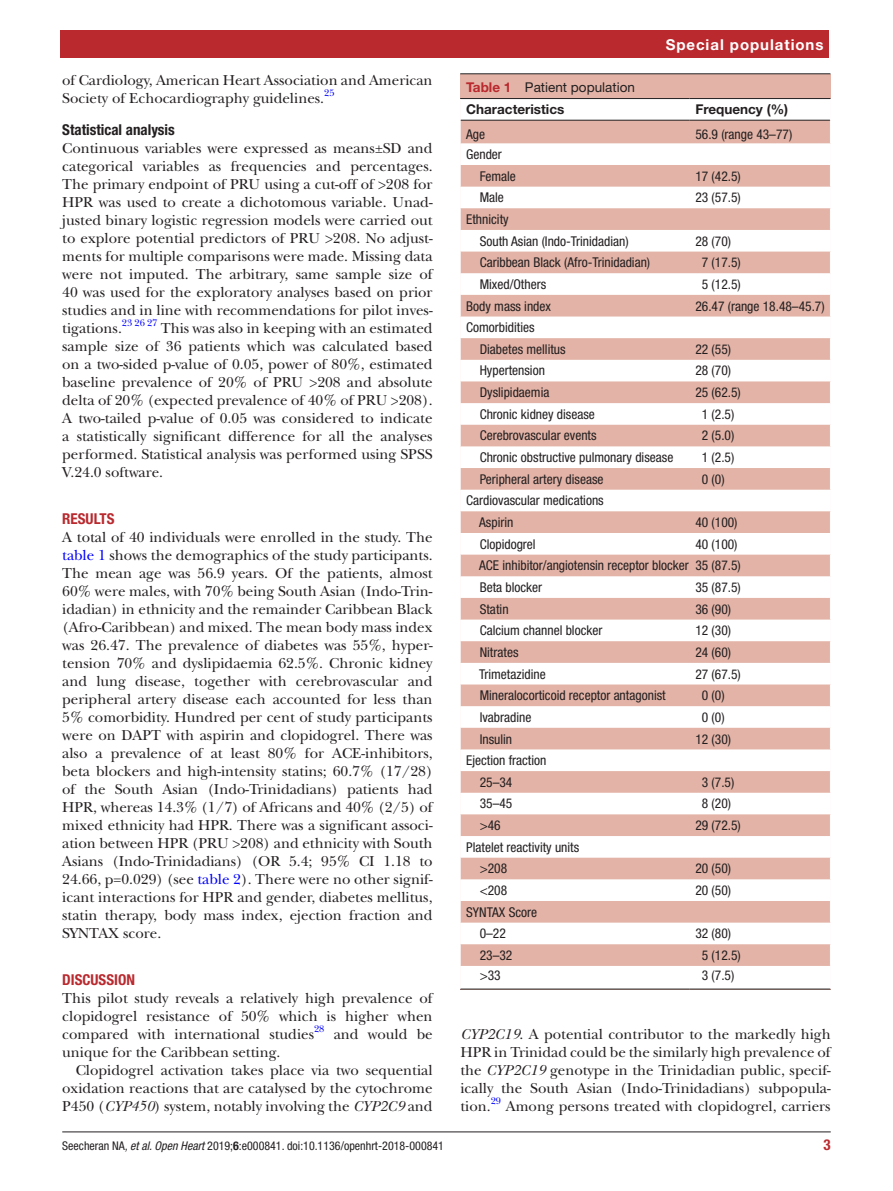
<style>
.page{position:relative;width:893px;height:1191px;background:#fff}
.page>*{position:absolute;margin:0;border:0;box-sizing:border-box;transform-origin:0 0}
.t1{font:15px/18px "New Baskerville";color:#231f20;text-align:justify}
.t2{font:700 condensed 15px "Helvetica Neue LT Std";color:#231f20}
.t3{font:700 condensed 15px "Helvetica Neue LT Std";color:#b9292e}
.t4{font:700 15px "Helvetica Neue LT Std";letter-spacing:.065em;color:#fff}
.t5{font:condensed 13.5px/21.6px "Helvetica Neue LT Std";color:#231f20}
.t6{font:13.5px/22px "Helvetica Neue LT Std";color:#231f20}
.t7{font:700 13.5px "Helvetica Neue LT Std";color:#231f20}
.t8{font:condensed 12px "Helvetica Neue LT Std";color:#231f20}
.t9{font:9.9px "New Baskerville";color:#00f}
.s1{color:#00f}
.s2{font-style:italic}
.s3{font-weight:700;color:#b9292e}
.s4{font-weight:700}
</style>
<div class="page">
<hr style="left:62px;top:1131px;width:769px;height:1px;background:#231f20">
<div style="left:61px;top:31px;width:768px;height:27px;background:#b9292e"></div>
<div style="left:460px;top:74px;width:370px;height:915px;background:#e2b3a6"></div>
<hr style="left:460px;top:73px;width:370px;height:1px;background:#231f20">
<svg style="left:461px;top:99px;width:369px;height:889px"></svg>
<hr style="left:460px;top:98px;width:229px;height:1px;background:#231f20">
<hr style="left:460px;top:120px;width:229px;height:1px;background:#231f20">
<hr style="left:689px;top:98px;width:141px;height:1px;background:#231f20">
<hr style="left:689px;top:120px;width:141px;height:1px;background:#231f20">
<hr style="left:460px;top:988px;width:229px;height:1px;background:#231f20">
<hr style="left:689px;top:988px;width:141px;height:1px;background:#231f20">
<svg style="left:460px;top:99px;width:1px;height:889px"></svg>
<svg style="left:830px;top:120px;width:1px;height:846px"></svg>
<p class="t1" style="left:62px;top:71px;width:372px">of Cardiology, American Heart Association and American<br>Society of Echocardiography guidelines.</p>
<p class="t9" style="left:324px;top:87px;width:12px">25</p>
<p class="t2" style="left:62px;top:120px;width:114px">STATISTICAL ANALYSIS</p>
<p class="t1" style="left:62px;top:139px;width:372px">Continuous variables were expressed as means±SD and categorical variables as frequencies and percentages.<br>The primary endpoint of PRU using a cut-off of &gt;208 for HPR was used to create a dichotomous variable. Unad&shy;justed binary logistic regression models were carried out to explore potential predictors of PRU &gt;208. No adjust&shy;ments for multiple comparisons were made. Missing data were not imputed. The arbitrary, same sample size of 40 was used for the exploratory analyses based on prior studies and in line with recommendations for pilot inves&shy;tigations.</p>
<p class="t9" style="left:122px;top:317px;width:37px">23 26 27</p>
<p class="t1" style="left:62px;top:319px;width:372px;text-indent:99px">This was also in keeping with an estimated sample size of 36 patients which was calculated based on a two-sided p-value of 0.05, power of 80%, estimated baseline prevalence of 20% of PRU &gt;208 and absolute delta of 20% (expected prevalence of 40% of PRU &gt;208).<br>A two-tailed p-value of 0.05 was considered to indicate a statistically significant difference for all the analyses performed. Statistical analysis was performed using SPSS V.24.0 software.</p>
<p class="t3" style="left:62px;top:509px;width:54px">RESULTS</p>
<p class="t1" style="left:62px;top:528px;width:372px">A total of 40 individuals were enrolled in the study. The <span class="s1">table 1</span> shows the demographics of the study participants.<br>The mean age was 56.9 years. Of the patients, almost 60% were males, with 70% being South Asian (Indo-Trin&shy;idadian) in ethnicity and the remainder Caribbean Black (Afro-Caribbean) and mixed. The mean body mass index was 26.47. The prevalence of diabetes was 55%, hyper&shy;tension 70% and dyslipidaemia 62.5%. Chronic kidney and lung disease, together with cerebrovascular and peripheral artery disease each accounted for less than 5% comorbidity. Hundred per cent of study participants were on DAPT with aspirin and clopidogrel. There was also a prevalence of at least 80% for ACE-inhibitors, beta blockers and high-intensity statins; 60.7% (17/28) of the South Asian (Indo-Trinidadians) patients had HPR, whereas 14.3% (1/7) of Africans and 40% (2/5) of mixed ethnicity had HPR. There was a significant associ&shy;ation between HPR (PRU &gt;208) and ethnicity with South Asians (Indo-Trinidadians) (OR 5.4; 95% CI 1.18 to 24.66, p=0.029) (see <span class="s1">table 2</span>). There were no other signif&shy;icant interactions for HPR and gender, diabetes mellitus, statin therapy, body mass index, ejection fraction and SYNTAX score.</p>
<p class="t3" style="left:62px;top:970px;width:74px">DISCUSSION</p>
<p class="t1" style="left:62px;top:989px;width:372px">This pilot study reveals a relatively high prevalence of clopidogrel resistance of 50% which is higher when compared with international studies</p>
<p class="t9" style="left:314px;top:1023px;width:12px">28</p>
<p class="t1" style="left:334px;top:1025px;width:100px">and would be</p>
<p class="t1" style="left:62px;top:1043px;width:220px">unique for the Caribbean setting.</p>
<p class="t1" style="left:76px;top:1061px;width:358px">Clopidogrel activation takes place via two sequential</p>
<p class="t1" style="left:62px;top:1079px;width:372px">oxidation reactions that are catalysed by the cytochrome</p>
<p class="t1" style="left:62px;top:1097px;width:372px">P450 (<span class="s2">CYP450</span>) system, notably involving the <span class="s2">CYP2C9</span> and</p>
<p class="t6" style="left:466px;top:76px;width:170px"><span class="s3">Table 1</span> Patient population<br><span class="s4">Characteristics</span></p>
<p class="t4" style="left:666px;top:35px;width:159px">Special populations</p>
<p class="t7" style="left:695px;top:101px;width:94px">Frequency (%)</p>
<p class="t5" style="left:466px;top:123px;width:20px">Age</p>
<p class="t5" style="left:695px;top:123px;width:98px">56.9 (range 43–77)</p>
<p class="t5" style="left:480px;top:143px;width:38px;text-indent:-14px">Gender<br>Female</p>
<p class="t5" style="left:695px;top:165px;width:47px">17 (42.5)</p>
<p class="t5" style="left:480px;top:187px;width:26px">Male</p>
<p class="t5" style="left:695px;top:187px;width:47px">23 (57.5)</p>
<p class="t5" style="left:480px;top:208px;width:150px;text-indent:-14px">Ethnicity<br>South Asian (Indo-Trinidadian)</p>
<p class="t5" style="left:695px;top:230px;width:37px">28 (70)</p>
<p class="t5" style="left:480px;top:251px;width:172px">Caribbean Black (Afro-Trinidadian)</p>
<p class="t5" style="left:702px;top:251px;width:40px">7 (17.5)</p>
<p class="t5" style="left:480px;top:273px;width:68px">Mixed/Others</p>
<p class="t5" style="left:702px;top:273px;width:40px">5 (12.5)</p>
<p class="t5" style="left:466px;top:295px;width:86px">Body mass index</p>
<p class="t5" style="left:695px;top:295px;width:131px">26.47 (range 18.48–45.7)</p>
<p class="t5" style="left:480px;top:316px;width:87px;text-indent:-14px">Comorbidities<br>Diabetes mellitus</p>
<p class="t5" style="left:695px;top:338px;width:37px">22 (55)</p>
<p class="t5" style="left:480px;top:360px;width:67px">Hypertension</p>
<p class="t5" style="left:695px;top:360px;width:37px">28 (70)</p>
<p class="t5" style="left:480px;top:381px;width:71px">Dyslipidaemia</p>
<p class="t5" style="left:695px;top:381px;width:47px">25 (62.5)</p>
<p class="t5" style="left:480px;top:403px;width:117px">Chronic kidney disease</p>
<p class="t5" style="left:702px;top:403px;width:34px">1 (2.5)</p>
<p class="t5" style="left:480px;top:425px;width:118px">Cerebrovascular events</p>
<p class="t5" style="left:702px;top:425px;width:34px">2 (5.0)</p>
<p class="t5" style="left:480px;top:446px;width:195px">Chronic obstructive pulmonary disease</p>
<p class="t5" style="left:702px;top:446px;width:34px">1 (2.5)</p>
<p class="t5" style="left:480px;top:468px;width:125px">Peripheral artery disease</p>
<p class="t5" style="left:702px;top:468px;width:24px">0 (0)</p>
<p class="t5" style="left:479px;top:490px;width:126px;text-indent:-13px">Cardiovascular medications<br>Aspirin</p>
<p class="t5" style="left:695px;top:511px;width:44px">40 (100)</p>
<p class="t5" style="left:480px;top:533px;width:57px">Clopidogrel</p>
<p class="t5" style="left:479px;top:533px;width:263px;text-indent:216px">40 (100)<br>ACE inhibitor/angiotensin receptor blocker 35 (87.5)<br>Beta blocker</p>
<p class="t5" style="left:695px;top:576px;width:47px">35 (87.5)</p>
<p class="t5" style="left:480px;top:598px;width:30px">Statin</p>
<p class="t5" style="left:695px;top:598px;width:37px">36 (90)</p>
<p class="t5" style="left:480px;top:619px;width:124px">Calcium channel blocker</p>
<p class="t5" style="left:695px;top:619px;width:37px">12 (30)</p>
<p class="t5" style="left:480px;top:641px;width:40px">Nitrates</p>
<p class="t5" style="left:695px;top:641px;width:37px">24 (60)</p>
<p class="t5" style="left:479px;top:663px;width:68px">Trimetazidine</p>
<p class="t5" style="left:695px;top:663px;width:47px">27 (67.5)</p>
<p class="t5" style="left:480px;top:684px;width:188px">Mineralocorticoid receptor antagonist</p>
<p class="t5" style="left:702px;top:684px;width:24px">0 (0)</p>
<p class="t5" style="left:480px;top:706px;width:53px">Ivabradine</p>
<p class="t5" style="left:702px;top:706px;width:24px">0 (0)</p>
<p class="t5" style="left:480px;top:728px;width:34px">Insulin</p>
<p class="t5" style="left:695px;top:728px;width:37px">12 (30)</p>
<p class="t5" style="left:480px;top:749px;width:68px;text-indent:-14px">Ejection fraction<br>25–34</p>
<p class="t5" style="left:702px;top:771px;width:34px">3 (7.5)</p>
<p class="t5" style="left:480px;top:792px;width:34px">35–45</p>
<p class="t5" style="left:702px;top:792px;width:31px">8 (20)</p>
<p class="t5" style="left:480px;top:814px;width:23px">&gt;46</p>
<p class="t5" style="left:695px;top:814px;width:47px">29 (72.5)</p>
<p class="t5" style="left:480px;top:836px;width:101px;text-indent:-14px">Platelet reactivity units &gt;208</p>
<p class="t5" style="left:695px;top:857px;width:37px">20 (50)</p>
<p class="t5" style="left:480px;top:879px;width:29px">&lt;208</p>
<p class="t5" style="left:695px;top:879px;width:37px">20 (50)</p>
<p class="t5" style="left:480px;top:901px;width:59px;text-indent:-14px">SYNTAX Score<br>0–22</p>
<p class="t5" style="left:695px;top:922px;width:37px">32 (80)</p>
<p class="t5" style="left:480px;top:944px;width:34px">23–32</p>
<p class="t5" style="left:702px;top:944px;width:40px">5 (12.5)</p>
<p class="t5" style="left:480px;top:964px;width:23px">&gt;33</p>
<p class="t5" style="left:702px;top:964px;width:34px">3 (7.5)</p>
<p class="t1" style="left:460px;top:1025px;width:372px"><span class="s2">CYP2C19</span>. A potential contributor to the markedly high HPR in Trinidad could be the similarly high prevalence of the <span class="s2">CYP2C19</span> genotype in the Trinidadian public, specif&shy;ically the South Asian (Indo-Trinidadians) subpopula&shy;tion.</p>
<p class="t9" style="left:491px;top:1095px;width:12px">29</p>
<p class="t1" style="left:506px;top:1097px;width:326px">Among persons treated with clopidogrel, carriers</p>
<p class="t8" style="left:62px;top:1139px;width:383px">Seecheran NA<span class="s2">, et al. Open Heart</span> 2019;<span class="s4">6</span>:e000841. doi:10.1136/openhrt-2018-000841</p>
<p class="t3" style="left:823px;top:1135px;width:9px">3</p>
</div>
